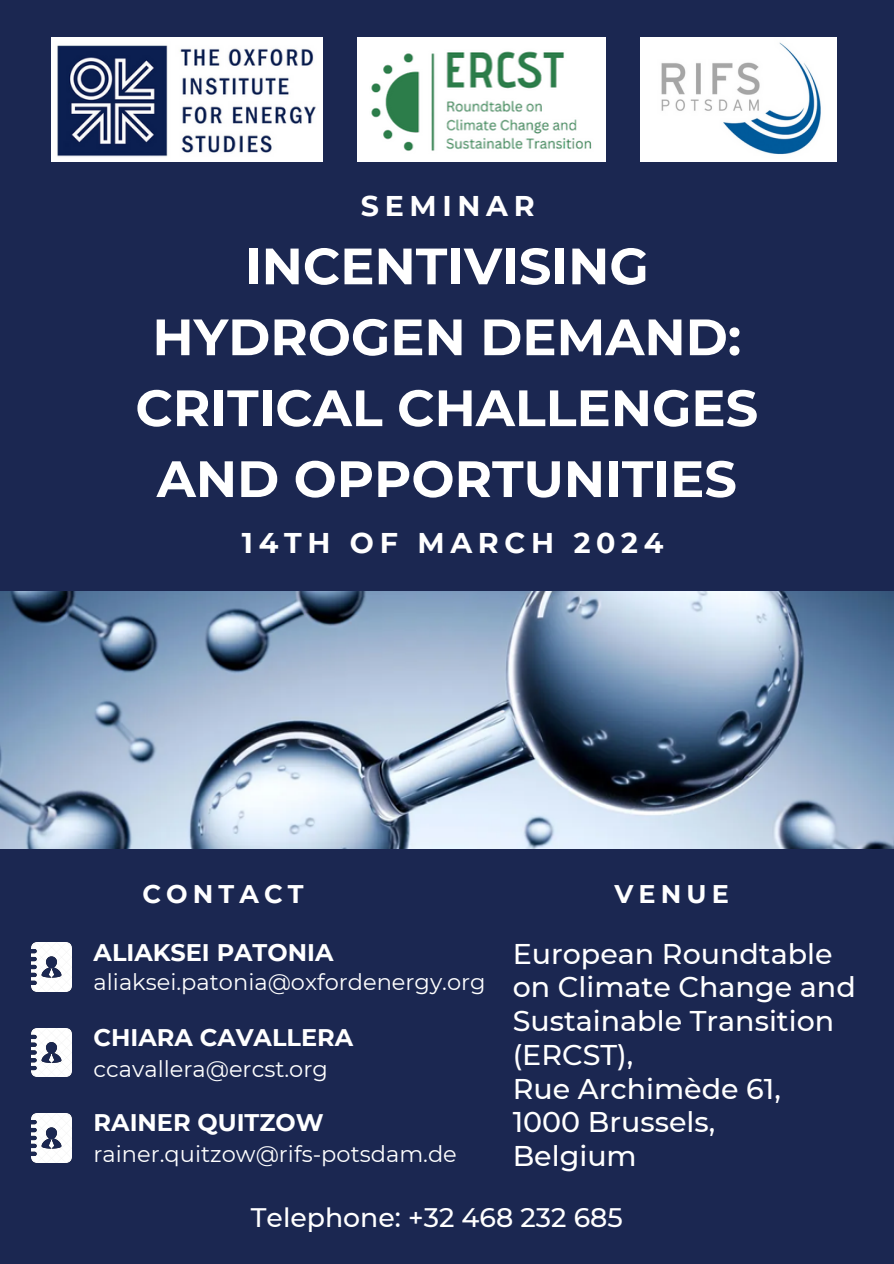
<style>
.page{position:relative;width:894px;height:1264px;background:#fff}
.page>*{position:absolute;margin:0;border:0;box-sizing:border-box;transform-origin:0 0}
.t1{font:700 51px/70.8px "Montserrat";color:#fff;text-align:center}
.t2{font:500 28.5px/33.8px "Montserrat";color:#fff}
.t3{font:700 28.5px "Montserrat";letter-spacing:.2em;color:#fff}
.t4{font:500 26.7px "Montserrat";color:#fff}
.t5{font:700 25.5px "Montserrat";letter-spacing:.2em;color:#fff}
.t6{font:700 24px "Montserrat";color:#fff}
.t7{font:22.5px "Montserrat";color:#fff}
</style>
<div class="page">
<div style="left:0;top:0;width:893px;height:1263px;background:#1b2751"></div>
<img style="left:0;top:591px;width:893px;height:257px">
<img style="left:51px;top:38px;width:272px;height:123px">
<img style="left:32px;top:1028px;width:39px;height:48px">
<img style="left:32px;top:942px;width:39px;height:49px">
<img style="left:640px;top:38px;width:196px;height:123px">
<img style="left:32px;top:1113px;width:39px;height:49px">
<img style="left:358px;top:38px;width:247px;height:123px">
<h2 class="t3" style="left:361px;top:188px;width:175px">SEMINAR</h2>
<h1 class="t1" style="left:135px;top:230px;width:624px">INCENTIVISING<br>HYDROGEN DEMAND:<br>CRITICAL CHALLENGES<br>AND OPPORTUNITIES</h1>
<h4 class="t3" style="left:242px;top:526px;width:423px">14TH OF MARCH 2024</h4>
<p class="t5" style="left:142px;top:878px;width:163px">CONTACT</p>
<p class="t6" style="left:94px;top:938px;width:241px">ALIAKSEI PATONIA</p>
<p class="t7" style="left:94px;top:968px;width:393px">aliaksei.patonia@oxfordenergy.org</p>
<p class="t6" style="left:94px;top:1022px;width:261px">CHIARA CAVALLERA</p>
<h3 class="t7" style="left:94px;top:1055px;width:236px">ccavallera@ercst.org</h3>
<p class="t6" style="left:94px;top:1107px;width:231px">RAINER QUITZOW</p>
<p class="t7" style="left:94px;top:1140px;width:364px">rainer.quitzow@rifs-potsdam.de</p>
<p class="t5" style="left:614px;top:878px;width:116px">VENUE</p>
<p class="t2" style="left:512px;top:936px;width:344px">European Roundtable on Climate Change and<br>Sustainable Transition (ERCST),<br>Rue Archimède 61,<br>1000 Brussels,<br>Belgium</p>
<h4 class="t4" style="left:251px;top:1201px;width:373px">Telephone: +32 468 232 685</h4>
</div>
